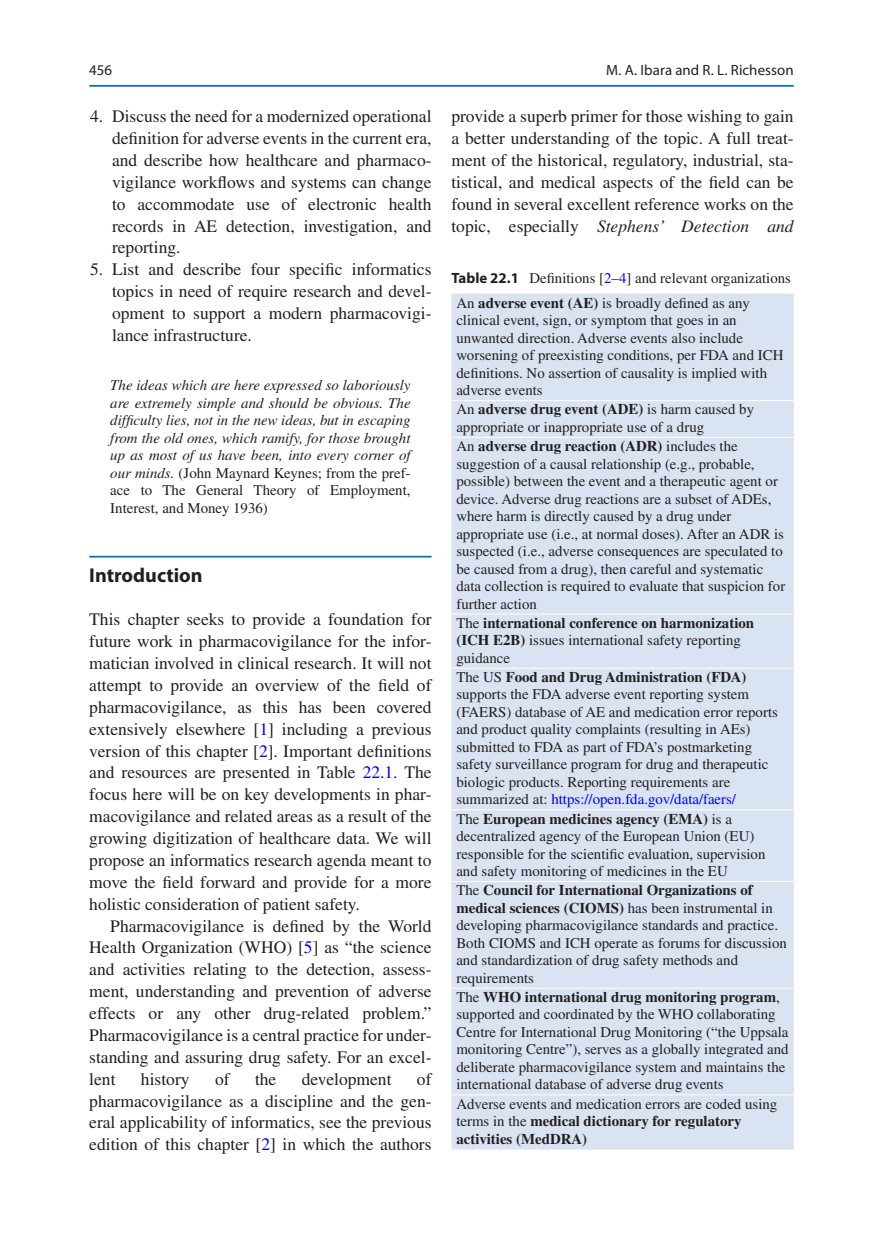
<style>
.page{position:relative;width:883px;height:1260px;background:#fff}
.page>*{position:absolute;margin:0;border:0;box-sizing:border-box;transform-origin:0 0}
._1_hd{font:700 20.12px "Myriad Pro";color:#231f20}
.Text_flush{font:17.5px/21.9px "Times LT Std";color:#231f20;text-align:justify}
.Text{font:17.5px/21.9px "Times LT Std";color:#231f20;text-align:justify}
.T_Body{font:14.88px/17.5px "Times LT Std";color:#231f20}
.t1{font:italic 14.88px/17.5px "Times LT Std";color:#231f20;text-align:justify}
.T_Body-2{font:700 14.88px/17.5px "Times LT Std";color:#231f20}
.t2{font:14.88px "Myriad Pro";letter-spacing:.005em;color:#231f20}
.s1{font-style:normal}
.s2{color:#00f}
.s3{font-style:italic}
.s4{font-family:"Myriad Pro";font-weight:700}
.s5{font-weight:700}
.s6{font-weight:400}
</style>
<div class="page">
<hr style="left:89px;top:556px;width:343px;height:2px;background:#0073bc">
<div style="left:451px;top:294px;width:343px;height:855px;background:#d9e3f2"></div>
<hr style="left:451px;top:400px;width:343px;height:1px;background:#fff">
<hr style="left:451px;top:437px;width:343px;height:1px;background:#fff">
<hr style="left:451px;top:614px;width:343px;height:1px;background:#fff">
<hr style="left:451px;top:668px;width:343px;height:1px;background:#fff">
<hr style="left:451px;top:809px;width:343px;height:1px;background:#fff">
<hr style="left:451px;top:881px;width:343px;height:1px;background:#fff">
<hr style="left:451px;top:988px;width:343px;height:1px;background:#fff">
<hr style="left:451px;top:1094px;width:343px;height:1px;background:#fff">
<hr style="left:89px;top:85px;width:705px;height:2px;background:#0073bc">
<p class="t2" style="left:89px;top:61px;width:24px">456</p>
<p class="Text_flush" style="left:112px;top:105px;width:321px;text-indent:-22px">4. Discuss the need for a modernized operational definition for adverse events in the current era, and describe how healthcare and pharmaco&shy;vigilance workflows and systems can change to accommodate use of electronic health records in AE detection, investigation, and reporting.</p>
<p class="Text_flush" style="left:112px;top:258px;width:321px;text-indent:-22px">5. List and describe four specific informatics topics in need of require research and devel&shy;opment to support a modern pharmacovigi&shy;lance infrastructure.</p>
<p class="t1" style="left:110px;top:377px;width:302px">The ideas which are here expressed so laboriously are extremely simple and should be obvious. The difficulty lies, not in the new ideas, but in escaping from the old ones, which ramify, for those brought up as most of us have been, into every corner of our minds. <span class="s1">(John Maynard Keynes; from the pref&shy;ace to The General Theory of Employment, Interest, and Money 1936)</span></p>
<h2 class="_1_hd" style="left:89px;top:562px;width:115px">Introduction</h2>
<p class="Text_flush" style="left:89px;top:608px;width:344px">This chapter seeks to provide a foundation for future work in pharmacovigilance for the infor&shy;matician involved in clinical research. It will not attempt to provide an overview of the field of pharmacovigilance, as this has been covered extensively elsewhere [<span class="s2">1</span>] including a previous version of this chapter [<span class="s2">2</span>]. Important definitions and resources are presented in Table <span class="s2">22.1</span>. The focus here will be on key developments in phar&shy;macovigilance and related areas as a result of the growing digitization of healthcare data. We will propose an informatics research agenda meant to move the field forward and provide for a more holistic consideration of patient safety.</p>
<p class="Text" style="left:89px;top:915px;width:344px;text-indent:21px">Pharmacovigilance is defined by the World Health Organization (WHO) [<span class="s2">5</span>] as “the science and activities relating to the detection, assess&shy;ment, understanding and prevention of adverse effects or any other drug-related problem.” Pharmacovigilance is a central practice for under&shy;standing and assuring drug safety. For an excel&shy;lent</p>
<p class="Text" style="left:89px;top:1068px;width:344px;text-indent:328px">of pharmacovigilance as a discipline and the gen&shy;eral applicability of informatics, see the previous edition of this chapter [<span class="s2">2</span>] in which the authors</p>
<p class="Text" style="left:141px;top:1068px;width:50px">history</p>
<p class="Text" style="left:215px;top:1068px;width:16px">of</p>
<p class="Text" style="left:255px;top:1068px;width:23px">the</p>
<p class="Text" style="left:302px;top:1068px;width:91px">development</p>
<p class="t2" style="left:606px;top:61px;width:189px">M. A. Ibara and R. L. Richesson</p>
<p class="Text" style="left:451px;top:105px;width:344px">provide a superb primer for those wishing to gain a better understanding of the topic. A full treat&shy;ment of the historical, regulatory, industrial, sta&shy;tistical, and medical aspects of the field can be found in several excellent reference works on the topic, especially <span class="s3">Stephens’ Detection and</span></p>
<p class="T_Body" style="left:451px;top:269px;width:341px"><span class="s4">Table 22.1</span> Definitions [<span class="s2">2</span>–<span class="s2">4</span>] and relevant organizations</p>
<p class="T_Body" style="left:456px;top:294px;width:329px">An <span class="s5">adverse event (AE)</span> is broadly defined as any clinical event, sign, or symptom that goes in an unwanted direction. Adverse events also include worsening of preexisting conditions, per FDA and ICH definitions. No assertion of causality is implied with adverse events</p>
<p class="T_Body" style="left:456px;top:401px;width:299px">An <span class="s5">adverse drug event (ADE)</span> is harm caused by appropriate or inappropriate use of a drug</p>
<p class="T_Body" style="left:456px;top:437px;width:330px">An <span class="s5">adverse drug reaction (ADR)</span> includes the suggestion of a causal relationship (e.g., probable, possible) between the event and a therapeutic agent or device. Adverse drug reactions are a subset of ADEs, where harm is directly caused by a drug under appropriate use (i.e., at normal doses). After an ADR is suspected (i.e., adverse consequences are speculated to be caused from a drug), then careful and systematic data collection is required to evaluate that suspicion for further action</p>
<p class="T_Body-2" style="left:456px;top:614px;width:299px"><span class="s6">The</span> international conference on harmonization (ICH E2B) <span class="s6">issues international safety reporting guidance</span></p>
<p class="T_Body" style="left:456px;top:668px;width:323px">The US <span class="s5">Food and Drug Administration (FDA) </span>supports the FDA adverse event reporting system (FAERS) database of AE and medication error reports and product quality complaints (resulting in AEs) submitted to FDA as part of FDA’s postmarketing safety surveillance program for drug and therapeutic biologic products. Reporting requirements are summarized at: <span class="s2">https://open.fda.gov/data/faers/</span></p>
<p class="T_Body" style="left:456px;top:810px;width:311px">The <span class="s5">European medicines agency (EMA)</span> is a decentralized agency of the European Union (EU) responsible for the scientific evaluation, supervision and safety monitoring of medicines in the EU</p>
<p class="T_Body" style="left:456px;top:881px;width:332px">The <span class="s5">Council for International Organizations of medical sciences (CIOMS)</span> has been instrumental in developing pharmacovigilance standards and practice.<br>Both CIOMS and ICH operate as forums for discussion and standardization of drug safety methods and requirements</p>
<p class="T_Body" style="left:456px;top:988px;width:334px">The <span class="s5">WHO international drug monitoring program</span>, supported and coordinated by the WHO collaborating Centre for International Drug Monitoring (“the Uppsala monitoring Centre”), serves as a globally integrated and deliberate pharmacovigilance system and maintains the international database of adverse drug events</p>
<p class="T_Body" style="left:456px;top:1095px;width:322px">Adverse events and medication errors are coded using terms in the <span class="s5">medical dictionary for regulatory activities (MedDRA)</span></p>
</div>
